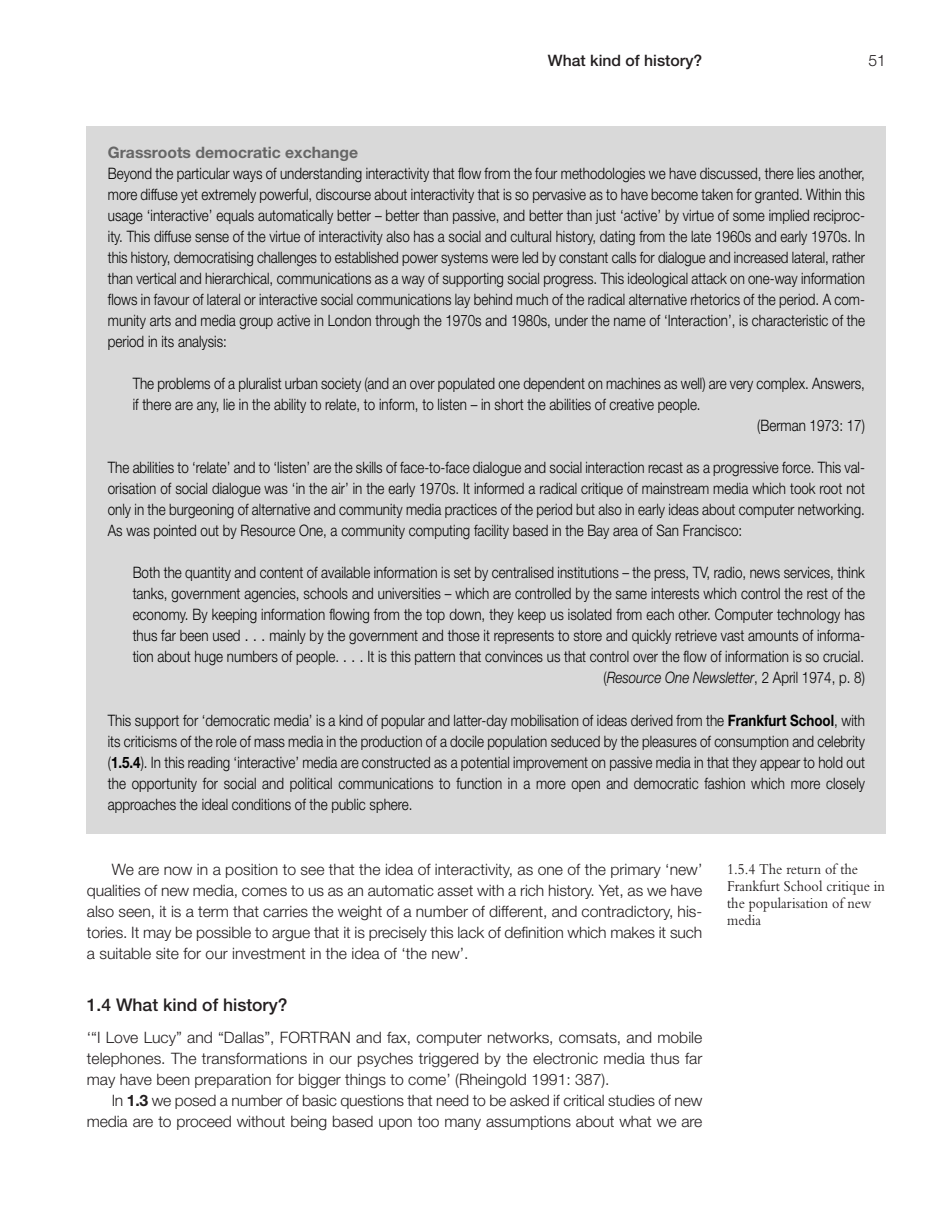
<style>
.page{position:relative;width:933px;height:1210px;background:#fff}
.page>*{position:absolute;margin:0;border:0;box-sizing:border-box;transform-origin:0 0}
.t1{font:500 17.5px "Helvetica Neue";color:#231f20}
.t2{font:300 15.75px/21px "Helvetica Neue";color:#000;text-align:justify;scale:.85 1}
.t3{font:300 15.75px/21px "Helvetica Neue";letter-spacing:-.01em;color:#231f20;text-align:justify}
.t4{font:15.75px/17px "Bembo";color:#231f20;scale:.9 1}
.t5{font:700 15.75px "Helvetica Neue";color:#666}
.t6{font:500 15.75px "Helvetica Neue";color:#231f20}
.s1{font-style:italic}
.s2{font-weight:700}
</style>
<div class="page">
<div style="left:87px;top:126px;width:798px;height:707px;background:#d9d9d9"></div>
<p class="t6" style="left:548px;top:55px;width:156px">What kind of history?</p>
<p class="t3" style="left:868px;top:51px;width:19px">51</p>
<p class="t5" style="left:108px;top:147px;width:252px">Grassroots democratic exchange</p>
<p class="t2" style="left:108px;top:165px;width:892px">Beyond the particular ways of understanding interactivity that flow from the four methodologies we have discussed, there lies another, more diffuse yet extremely powerful, discourse about interactivity that is so pervasive as to have become taken for granted. Within this usage ‘interactive’ equals automatically better – better than passive, and better than just ‘active’ by virtue of some implied reciproc&shy;ity. This diffuse sense of the virtue of interactivity also has a social and cultural history, dating from the late 1960s and early 1970s. In this history, democratising challenges to established power systems were led by constant calls for dialogue and increased lateral, rather than vertical and hierarchical, communications as a way of supporting social progress. This ideological attack on one-way information flows in favour of lateral or interactive social communications lay behind much of the radical alternative rhetorics of the period. A com&shy;munity arts and media group active in London through the 1970s and 1980s, under the name of ‘Interaction’, is characteristic of the period in its analysis:</p>
<p class="t2" style="left:133px;top:375px;width:863px">The problems of a pluralist urban society (and an over populated one dependent on machines as well) are very complex. Answers,</p>
<p class="t2" style="left:133px;top:396px;width:669px">if there are any, lie in the ability to relate, to inform, to listen – in short the abilities of creative people.</p>
<p class="t2" style="left:757px;top:417px;width:128px">(Berman 1973: 17)</p>
<p class="t2" style="left:108px;top:459px;width:892px">The abilities to ‘relate’ and to ‘listen’ are the skills of face-to-face dialogue and social interaction recast as a progressive force. This val&shy;orisation of social dialogue was ‘in the air’ in the early 1970s. It informed a radical critique of mainstream media which took root not only in the burgeoning of alternative and community media practices of the period but also in early ideas about computer networking.<br>As was pointed out by Resource One, a community computing facility based in the Bay area of San Francisco:</p>
<p class="t2" style="left:133px;top:564px;width:863px;text-align:right">Both the quantity and content of available information is set by centralised institutions – the press, TV, radio, news services, think tanks, government agencies, schools and universities – which are controlled by the same interests which control the rest of the economy. By keeping information flowing from the top down, they keep us isolated from each other. Computer technology has thus far been used . . . mainly by the government and those it represents to store and quickly retrieve vast amounts of informa&shy;tion about huge numbers of people. . . . It is this pattern that convinces us that control over the flow of information is so crucial. (<span class="s1">Resource One Newsletter</span>, 2 April 1974, p. 8)</p>
<p class="t2" style="left:108px;top:711px;width:892px">This support for ‘democratic media’ is a kind of popular and latter-day mobilisation of ideas derived from the <span class="s2">Frankfurt School</span>, with its criticisms of the role of mass media in the production of a docile population seduced by the pleasures of consumption and celebrity (<span class="s2">1.5.4</span>). In this reading ‘interactive’ media are constructed as a potential improvement on passive media in that they appear to hold out the opportunity for social and political communications to function in a more open and democratic fashion which more closely approaches the ideal conditions of the public sphere.</p>
<p class="t3" style="left:87px;top:860px;width:617px;text-indent:25px">We are now in a position to see that the idea of interactivity, as one of the primary ‘new’ qualities of new media, comes to us as an automatic asset with a rich history. Yet, as we have also seen, it is a term that carries the weight of a number of different, and contradictory, his&shy;tories. It may be possible to argue that it is precisely this lack of definition which makes it such a suitable site for our investment in the idea of ‘the new’.</p>
<p class="t1" style="left:87px;top:998px;width:202px">1.4 What kind of history?</p>
<p class="t3" style="left:87px;top:1028px;width:617px">‘“I Love Lucy” and “Dallas”, FORTRAN and fax, computer networks, comsats, and mobile telephones. The transformations in our psyches triggered by the electronic media thus far may have been preparation for bigger things to come’ (Rheingold 1991: 387).</p>
<p class="t3" style="left:87px;top:1091px;width:617px;text-align:right">In <span class="s2">1.3</span> we posed a number of basic questions that need to be asked if critical studies of new media are to proceed without being based upon too many assumptions about what we are</p>
<p class="t4" style="left:727px;top:862px;width:177px">1.5.4 The return of the<br>Frankfurt School critique in the popularisation of new media</p>
</div>
